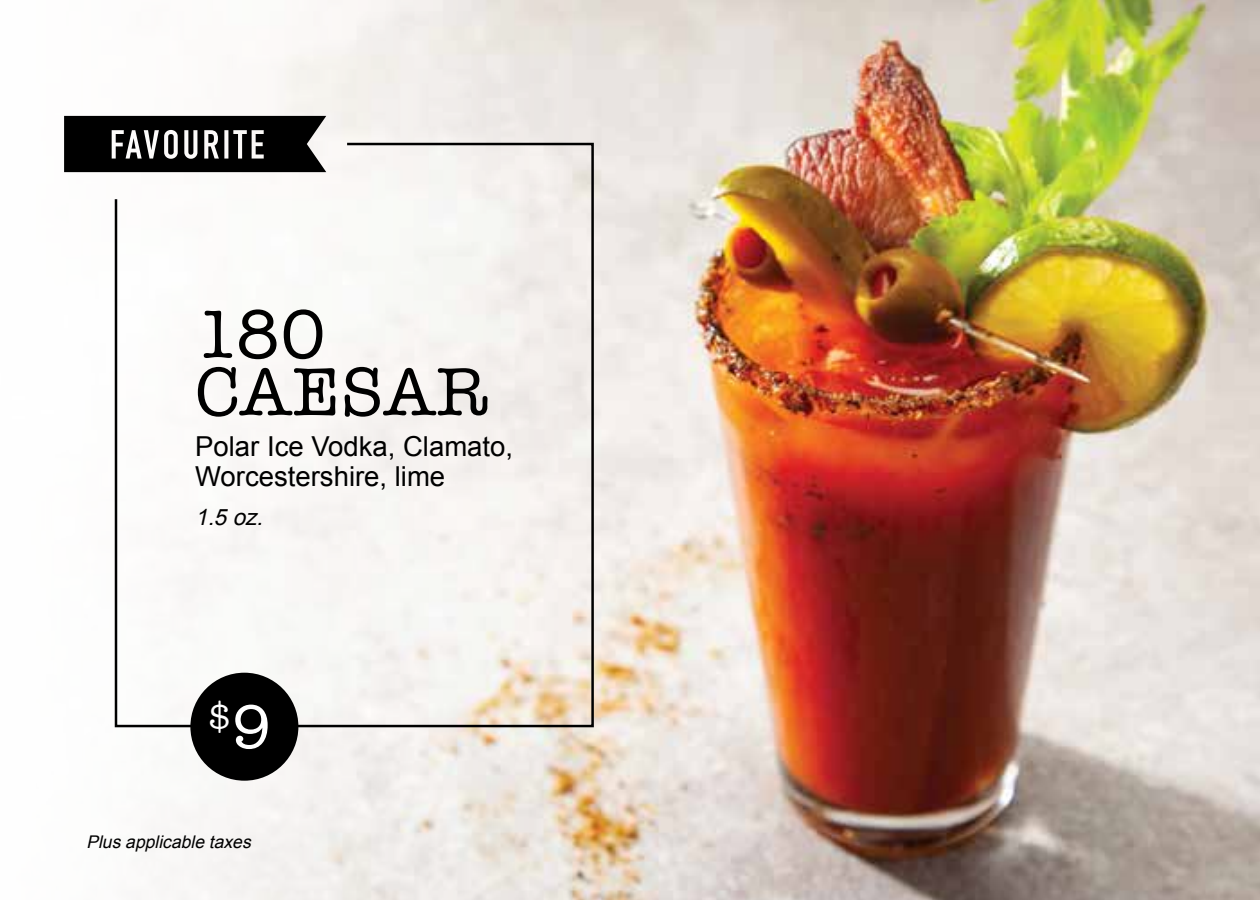
<style>
.page{position:relative;width:1260px;height:900px;background:#fff}
.page>*{position:absolute;margin:0;border:0;box-sizing:border-box;transform-origin:0 0}
.t1{font:70px/57.5px "American Typewriter";letter-spacing:.01em;color:#000}
.t2{font:36.5px "American Typewriter";color:#fff}
.t3{font:27.5px/30px "Arial";color:#000}
.t4{font:italic 22.5px "Arial";color:#000}
.t5{font:italic 17.5px "Arial";color:#000}
.s1{font-size:62.5px}
</style>
<div class="page">
<img style="left:64px;top:0;width:1196px;height:900px">
<svg style="left:64px;top:116px;width:262px;height:56px"></svg>
<svg style="left:114px;top:142px;width:481px;height:587px"></svg>
<div style="left:190px;top:673px;width:108px;height:108px;background:#000;border-radius:50%"></div>
<h1 class="t1" style="left:195px;top:306px;width:294px">180<br>CAESAR</h1>
<p class="t3" style="left:195px;top:432px;width:319px">Polar Ice Vodka, Clamato,<br>Worcestershire, lime</p>
<p class="t4" style="left:195px;top:502px;width:75px">1.5 oz.</p>
<h2 class="t2" style="left:208px;top:696px;width:65px">$<span class="s1">9</span></h2>
<p class="t5" style="left:86px;top:830px;width:171px">Plusapplicable taxes</p>
</div>
